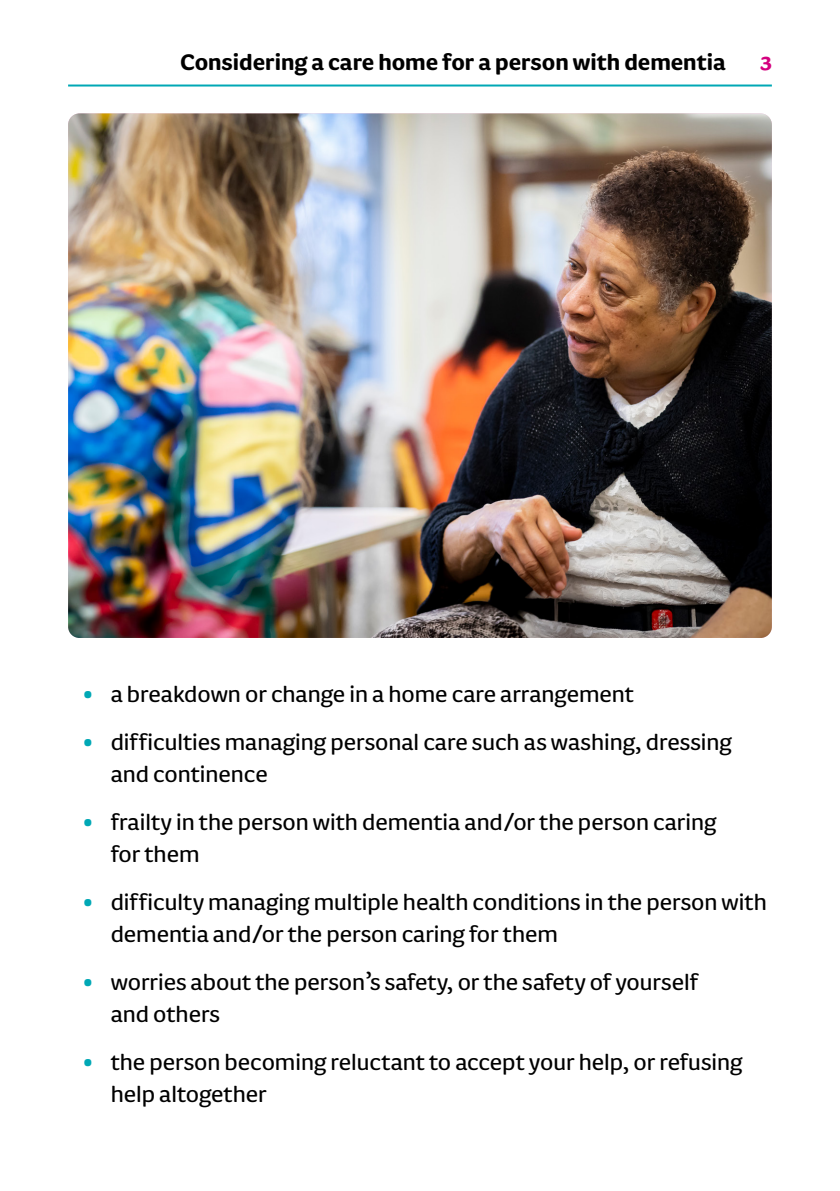
<style>
.page{position:relative;width:840px;height:1191px;background:#fff}
.page>*{position:absolute;margin:0;border:0;box-sizing:border-box;transform-origin:0 0}
._13_16_indent{font:26px/32px "FS Pimlico";color:#000}
.t1{font:700 26px "FS Pimlico";color:#000}
.t2{font:700 24px "FS Pimlico";color:#d4007f}
.s1{font-size:36px;color:#00a8b5}
</style>
<div class="page">
<hr style="left:68px;top:84px;width:703px;height:2px;background:#00a8b5">
<img style="left:68px;top:113px;width:703px;height:525px">
<p class="t1" style="left:180px;top:42px;width:546px">Considering a care home for a person with dementia</p>
<p class="t2" style="left:759px;top:43px;width:13px">3</p>
<p class="_13_16_indent" style="left:82px;top:677px;width:552px"><span class="s1">•</span> a breakdown or change in a home care arrangement</p>
<p class="_13_16_indent" style="left:111px;top:725px;width:622px;text-indent:-28px"><span class="s1">•</span> difficulties managing personal care such as washing, dressing and continence</p>
<p class="_13_16_indent" style="left:111px;top:805px;width:607px;text-indent:-28px"><span class="s1">•</span> frailty in the person with dementia and/or the person caring for them</p>
<p class="_13_16_indent" style="left:111px;top:885px;width:657px;text-indent:-28px"><span class="s1">•</span> difficulty managing multiple health conditions in the person with dementia and/or the person caring for them</p>
<p class="_13_16_indent" style="left:111px;top:965px;width:588px;text-indent:-28px"><span class="s1">•</span> worries about the person’s safety, or the safety of yourself and others</p>
<p class="_13_16_indent" style="left:111px;top:1045px;width:633px;text-indent:-28px"><span class="s1">•</span> the person becoming reluctant to accept your help, or refusing help altogether</p>
</div>
